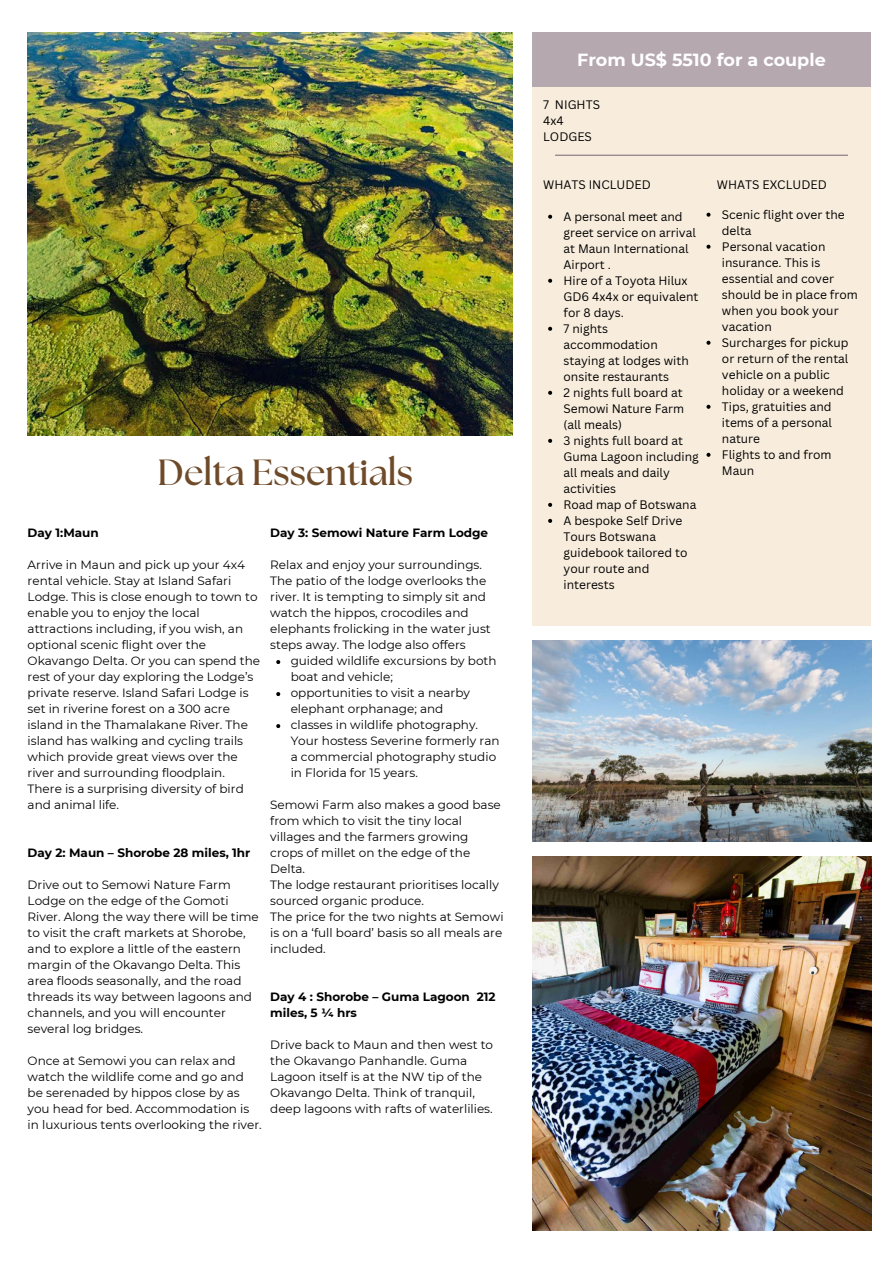
<style>
.page{position:relative;width:894px;height:1264px;background:#fff}
.page>*{position:absolute;margin:0;border:0;box-sizing:border-box;transform-origin:0 0}
.t1{font:700 36.3px "The Seasons";color:#6e4a29}
.t2{font:700 17.55px "Montserrat";color:#fff}
.t3{font:12px/16px "Montserrat";color:#000}
.t4{font:12px/16px "Canva Sans";color:#000}
.t5{font:700 12px/16px "Montserrat";color:#000}
</style>
<div class="page">
<img style="left:28px;top:32px;width:484px;height:403px">
<img style="left:532px;top:640px;width:338px;height:202px">
<img style="left:532px;top:856px;width:338px;height:374px">
<div style="left:532px;top:32px;width:338px;height:593px;background:#f8eddd"></div>
<div style="left:532px;top:32px;width:338px;height:55px;background:#b6a8af"></div>
<hr style="left:555px;top:155px;width:292px;height:1px;background:#80747a">
<svg style="left:276px;top:660px;width:4px;height:4px"></svg>
<svg style="left:276px;top:692px;width:4px;height:4px"></svg>
<svg style="left:276px;top:724px;width:4px;height:4px"></svg>
<svg style="left:548px;top:215px;width:4px;height:4px"></svg>
<svg style="left:548px;top:279px;width:4px;height:4px"></svg>
<svg style="left:548px;top:327px;width:4px;height:4px"></svg>
<svg style="left:548px;top:391px;width:4px;height:4px"></svg>
<svg style="left:548px;top:439px;width:4px;height:4px"></svg>
<svg style="left:548px;top:503px;width:4px;height:4px"></svg>
<svg style="left:548px;top:519px;width:4px;height:4px"></svg>
<svg style="left:706px;top:213px;width:4px;height:4px"></svg>
<svg style="left:706px;top:245px;width:4px;height:4px"></svg>
<svg style="left:706px;top:341px;width:4px;height:4px"></svg>
<svg style="left:706px;top:405px;width:4px;height:4px"></svg>
<svg style="left:706px;top:453px;width:4px;height:4px"></svg>
<h3 class="t1" style="left:157px;top:455px;width:257px">Delta Essentials</h3>
<p class="t5" style="left:28px;top:524px;width:73px">Day 1:Maun</p>
<p class="t3" style="left:28px;top:556px;width:234px">Arrive in Maun and pick up your 4x4 rental vehicle. Stay at Island Safari Lodge. This is close enough to town to enable you to enjoy the local attractions including, if you wish, an optional scenic flight over the Okavango Delta. Or you can spend the rest of your day exploring the Lodge’s private reserve. Island Safari Lodge is set in riverine forest on a 300 acre island in the Thamalakane River. The island has walking and cycling trails which provide great views over the river and surrounding floodplain.<br>There is a surprising diversity of bird and animal life.</p>
<p class="t5" style="left:28px;top:844px;width:224px">Day 2: Maun – Shorobe 28 miles, 1hr</p>
<p class="t3" style="left:28px;top:876px;width:233px">Drive out to Semowi Nature Farm Lodge on the edge of the Gomoti River. Along the way there will be time to visit the craft markets at Shorobe, and to explore a little of the eastern margin of the Okavango Delta. This area floods seasonally, and the road threads its way between lagoons and channels, and you will encounter several log bridges.</p>
<p class="t3" style="left:28px;top:1052px;width:235px">Once at Semowi you can relax and watch the wildlife come and go and be serenaded by hippos close by as you head for bed. Accommodation is in luxurious tents overlooking the river.</p>
<p class="t5" style="left:270px;top:524px;width:219px">Day 3: Semowi Nature Farm Lodge</p>
<p class="t3" style="left:270px;top:556px;width:222px">Relax and enjoy your surroundings.<br>The patio of the lodge overlooks the river. It is tempting to simply sit and watch the hippos, crocodiles and elephants frolicking in the water just steps away. The lodge also offers</p>
<p class="t3" style="left:290px;top:652px;width:207px">guided wildlife excursions by both boat and vehicle;</p>
<p class="t3" style="left:290px;top:684px;width:181px">opportunities to visit a nearby elephant orphanage; and</p>
<p class="t3" style="left:290px;top:716px;width:210px">classes in wildlife photography.<br>Your hostess Severine formerly ran a commercial photography studio in Florida for 15 years.</p>
<p class="t3" style="left:270px;top:796px;width:232px">Semowi Farm also makes a good base from which to visit the tiny local villages and the farmers growing crops of millet on the edge of the<br>Delta.</p>
<p class="t3" style="left:270px;top:876px;width:230px">The lodge restaurant prioritises locally sourced organic produce.</p>
<p class="t3" style="left:270px;top:908px;width:235px;text-align:justify">The price for the two nights at Semowi is on a ‘full board’ basis so all meals are included.</p>
<p class="t5" style="left:270px;top:988px;width:227px">Day 4 : Shorobe – Guma Lagoon 212 miles, 5 ¼ hrs</p>
<p class="t3" style="left:270px;top:1036px;width:224px">Drive back to Maun and then west to the Okavango Panhandle. Guma Lagoon itself is at the NW tip of the Okavango Delta. Think of tranquil, deep lagoons with rafts of waterlilies.</p>
<h2 class="t2" style="left:577px;top:49px;width:250px">From US$ 5510 for a couple</h2>
<h3 class="t4" style="left:543px;top:96px;width:58px">7 NIGHTS</h3>
<h1 class="t4" style="left:543px;top:112px;width:22px">4x4</h1>
<h4 class="t4" style="left:543px;top:128px;width:50px">LODGES</h4>
<p class="t4" style="left:543px;top:176px;width:109px">WHATS INCLUDED</p>
<h4 class="t4" style="left:563px;top:208px;width:134px">A personal meet and greet service on arrival at Maun International<br>Airport .</h4>
<p class="t4" style="left:563px;top:272px;width:136px">Hire of a Toyota Hilux<br>GD6 4x4x or equivalent for 8 days.</p>
<p class="t4" style="left:563px;top:320px;width:127px">7 nights accommodation staying at lodges with onsite restaurants</p>
<h4 class="t4" style="left:563px;top:384px;width:122px">2 nights full board at<br>Semowi Nature Farm (all meals)</h4>
<p class="t4" style="left:563px;top:432px;width:137px">3 nights full board at<br>Guma Lagoon including all meals and daily activities</p>
<p class="t4" style="left:563px;top:496px;width:134px">Road map of Botswana</p>
<p class="t4" style="left:563px;top:512px;width:125px">A bespoke Self Drive<br>Tours Botswana guidebook tailored to your route and interests</p>
<p class="t4" style="left:716px;top:176px;width:111px">WHATS EXCLUDED</p>
<p class="t4" style="left:721px;top:206px;width:124px">Scenic flight over the delta</p>
<p class="t4" style="left:721px;top:238px;width:137px">Personal vacation insurance. This is essential and cover should be in place from when you book your vacation</p>
<p class="t4" style="left:721px;top:334px;width:128px">Surcharges for pickup or return of the rental vehicle on a public holiday or a weekend</p>
<h4 class="t4" style="left:721px;top:398px;width:112px;text-align:justify">Tips, gratuities and items of a personal nature</h4>
<p class="t4" style="left:721px;top:446px;width:111px">Flights to and from<br>Maun</p>
</div>
